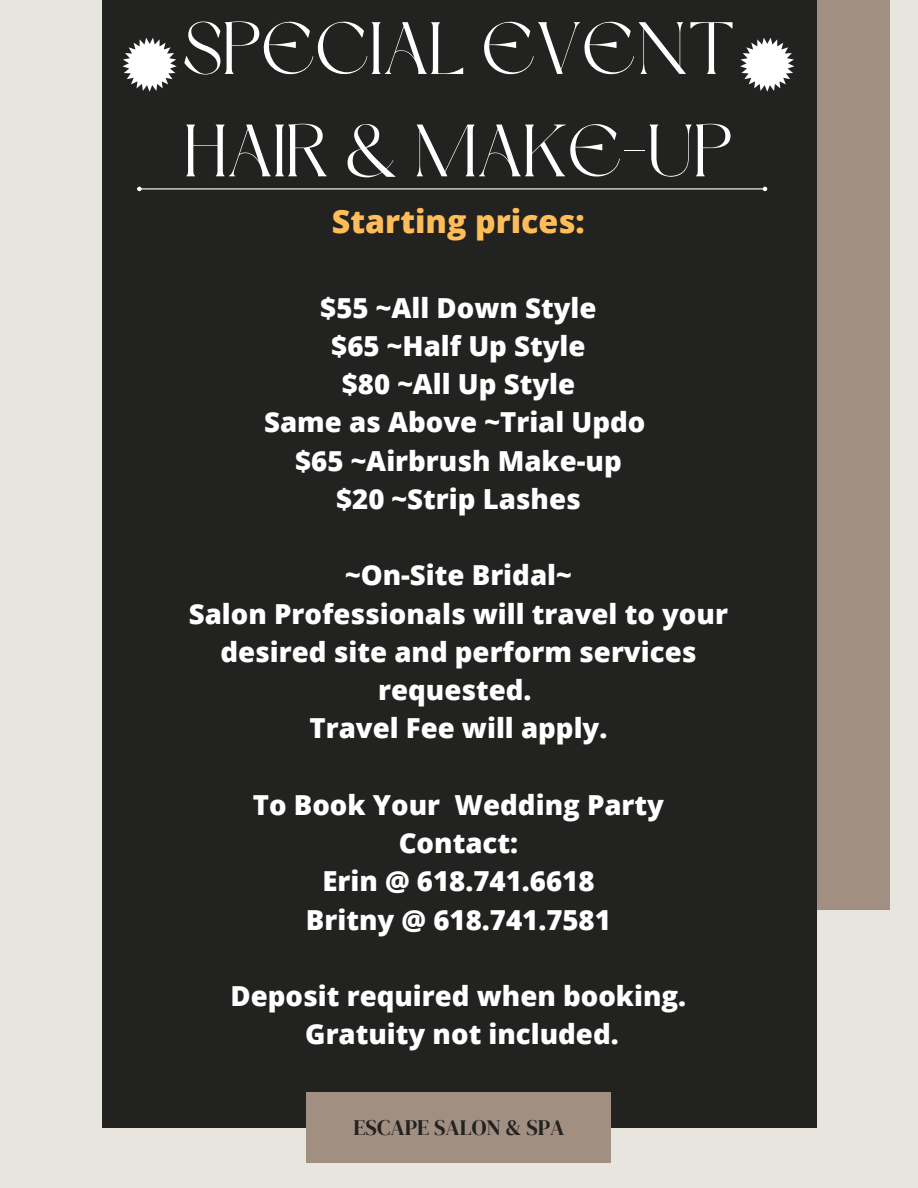
<style>
.page{position:relative;width:918px;height:1188px;background:#e7e5de}
.page>*{position:absolute;margin:0;border:0;box-sizing:border-box;transform-origin:0 0}
.t1{font:73.8px "Dream Avenue";color:#fff}
.t2{font:800 32.1px "Open Sans";color:#ffbd59}
.t3{font:800 27.6px/38.2px "Open Sans";color:#fff;text-align:center}
.t4{font:22.05px "DM Serif Display";color:#222221}
</style>
<div class="page">
<div style="left:459px;top:0;width:431px;height:909px;background:#a18f81"></div>
<div style="left:102px;top:0;width:714px;height:1127px;background:#222221"></div>
<div style="left:306px;top:1092px;width:305px;height:71px;background:#a18f81"></div>
<hr style="left:142px;top:188px;width:621px;height:1px;background:#fff">
<svg style="left:137px;top:187px;width:5px;height:4px"></svg>
<svg style="left:763px;top:187px;width:4px;height:4px"></svg>
<svg style="left:122px;top:38px;width:55px;height:54px"></svg>
<svg style="left:740px;top:38px;width:54px;height:54px"></svg>
<p class="t1" style="left:182px;top:19px;width:554px">SPECIAL EVENT</p>
<p class="t1" style="left:184px;top:121px;width:550px">HAIR &amp; MAKE-UP</p>
<p class="t2" style="left:332px;top:199px;width:254px">Starting prices:</p>
<p class="t3" style="left:320px;top:288px;width:278px">$55 ~All Down Style</p>
<p class="t3" style="left:331px;top:326px;width:256px">$65 ~Half Up Style</p>
<p class="t3" style="left:342px;top:364px;width:235px">$80 ~All Up Style</p>
<p class="t3" style="left:264px;top:403px;width:383px">Same as Above ~Trial Updo</p>
<p class="t3" style="left:295px;top:441px;width:328px">$65 ~Airbrush Make-up</p>
<p class="t3" style="left:336px;top:479px;width:246px">$20 ~Strip Lashes</p>
<p class="t3" style="left:345px;top:556px;width:228px">~On-Site Bridal~</p>
<p class="t3" style="left:189px;top:594px;width:541px">Salon Professionals will travel to your desired site and perform services requested.</p>
<p class="t3" style="left:309px;top:709px;width:299px">Travel Fee will apply.</p>
<p class="t3" style="left:253px;top:785px;width:413px">To Book Your Wedding Party</p>
<p class="t3" style="left:399px;top:823px;width:121px">Contact:</p>
<p class="t3" style="left:322px;top:862px;width:274px">Erin @ 618.741.6618</p>
<p class="t3" style="left:306px;top:900px;width:307px">Britny @ 618.741.7581</p>
<p class="t3" style="left:231px;top:976px;width:457px">Deposit required when booking.</p>
<p class="t3" style="left:305px;top:1015px;width:315px">Gratuity not included.</p>
<p class="t4" style="left:353px;top:1113px;width:213px">ESCAPE SALON &amp; SPA</p>
</div>
